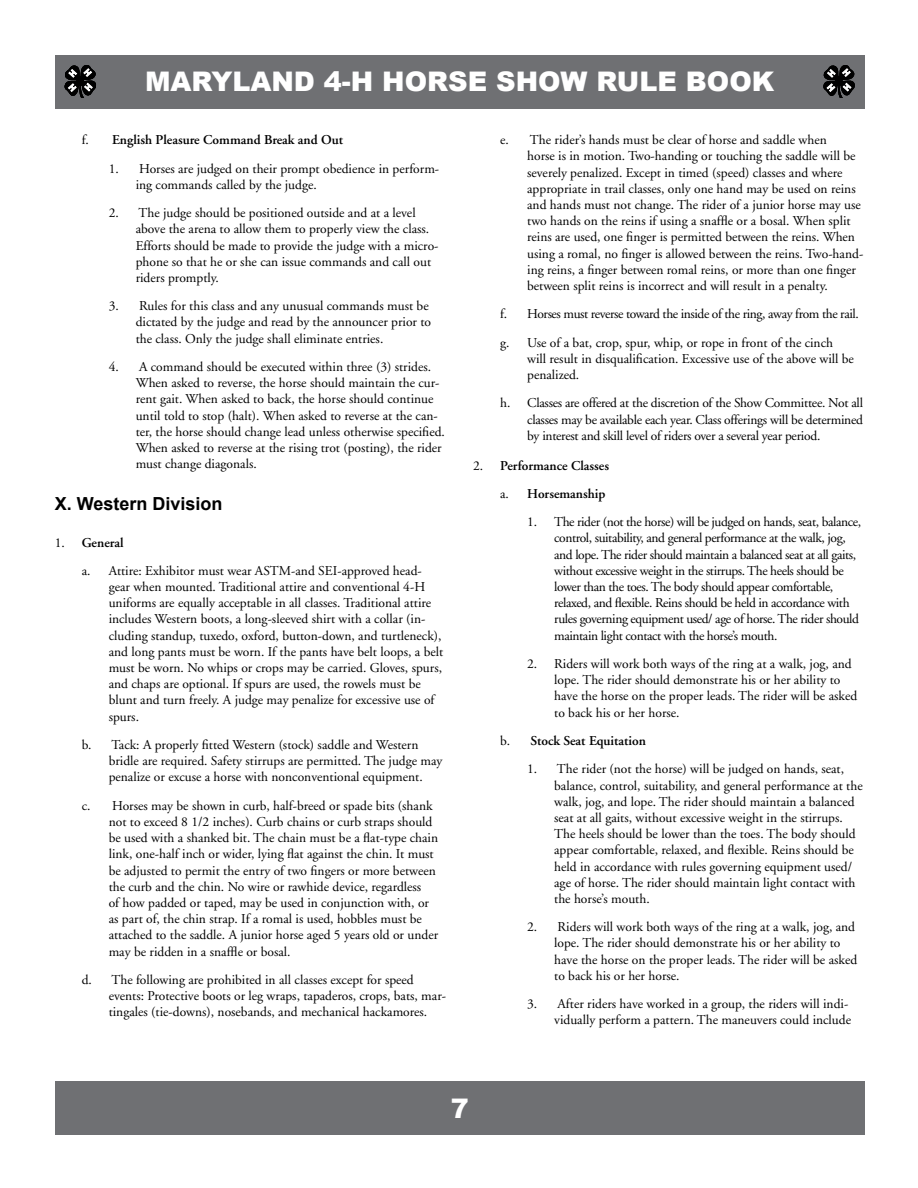
<style>
.page{position:relative;width:918px;height:1188px;background:#fff}
.page>*{position:absolute;margin:0;border:0;box-sizing:border-box;transform-origin:0 0}
.t1{font:900 27px "Arial";color:#fff}
.t2{font:700 18px "Arial";color:#000}
.t3{font:13.5px/16.2px "Adobe Garamond";color:#000}
.t4{font:13.5px/16.2px "Adobe Garamond";letter-spacing:-.03em;color:#000}
.t5{font:600 13.5px/28.3px "Adobe Garamond";color:#000;text-align:right}
.s1{font-weight:400}
.s2{font-weight:600}
</style>
<div class="page">
<div style="left:55px;top:55px;width:810px;height:53px;background:#6f7073"></div>
<svg style="left:823px;top:65px;width:32px;height:33px"></svg>
<svg style="left:64px;top:65px;width:32px;height:33px"></svg>
<div style="left:55px;top:1081px;width:810px;height:54px;background:#6f7073"></div>
<h1 class="t1" style="left:145px;top:67px;width:631px">MARYLAND 4-H HORSE SHOW RULE BOOK</h1>
<p class="t5" style="left:82px;top:126px;width:263px"><span class="s1">f.</span> English Pleasure Command Break and Out</p>
<p class="t3" style="left:136px;top:161px;width:305px;text-indent:-27px">1. Horses are judged on their prompt obedience in perform&shy;ing commands called by the judge.</p>
<p class="t3" style="left:136px;top:205px;width:304px;text-indent:-27px">2. The judge should be positioned outside and at a level above the arena to allow them to properly view the class.<br>Efforts should be made to provide the judge with a micro&shy;phone so that he or she can issue commands and call out riders promptly.</p>
<p class="t3" style="left:136px;top:298px;width:297px;text-indent:-27px">3. Rules for this class and any unusual commands must be dictated by the judge and read by the announcer prior to the class. Only the judge shall eliminate entries.</p>
<p class="t3" style="left:136px;top:359px;width:311px;text-indent:-27px">4. A command should be executed within three (3) strides.<br>When asked to reverse, the horse should maintain the cur&shy;rent gait. When asked to back, the horse should continue until told to stop (halt). When asked to reverse at the can&shy;ter, the horse should change lead unless otherwise specified.<br>When asked to reverse at the rising trot (posting), the rider must change diagonals.</p>
<h2 class="t2" style="left:55px;top:494px;width:169px">X. Western Division</h2>
<p class="t3" style="left:82px;top:528px;width:342px;line-height:28.3px;text-indent:-27px">1. <span class="s2">General<br></span>a. Attire: Exhibitor must wear ASTM-and SEI-approved head-</p>
<p class="t3" style="left:109px;top:579px;width:336px">gear when mounted. Traditional attire and conventional 4-H uniforms are equally acceptable in all classes. Traditional attire includes Western boots, a long-sleeved shirt with a collar (in&shy;cluding standup, tuxedo, oxford, button-down, and turtleneck), and long pants must be worn. If the pants have belt loops, a belt must be worn. No whips or crops may be carried. Gloves, spurs, and chaps are optional. If spurs are used, the rowels must be blunt and turn freely. A judge may penalize for excessive use of spurs.</p>
<p class="t3" style="left:109px;top:737px;width:335px;text-indent:-27px">b. Tack: A properly fitted Western (stock) saddle and Western bridle are required. Safety stirrups are permitted. The judge may penalize or excuse a horse with nonconventional equipment.</p>
<p class="t3" style="left:109px;top:798px;width:331px;text-indent:-27px">c. Horses may be shown in curb, half-breed or spade bits (shank not to exceed 8 1/2 inches). Curb chains or curb straps should be used with a shanked bit. The chain must be a flat-type chain link, one-half inch or wider, lying flat against the chin. It must be adjusted to permit the entry of two fingers or more between the curb and the chin. No wire or rawhide device, regardless<br>of how padded or taped, may be used in conjunction with, or as part of, the chin strap. If a romal is used, hobbles must be attached to the saddle. A junior horse aged 5 years old or under may be ridden in a snaffle or bosal.</p>
<p class="t3" style="left:109px;top:972px;width:339px;text-indent:-27px">d. The following are prohibited in all classes except for speed events: Protective boots or leg wraps, tapaderos, crops, bats, mar&shy;tingales (tie-downs), nosebands, and mechanical hackamores.</p>
<p class="t3" style="left:527px;top:132px;width:338px;text-indent:-27px">e. The rider’s hands must be clear of horse and saddle when<br>horse is in motion. Two-handing or touching the saddle will be severely penalized. Except in timed (speed) classes and where appropriate in trail classes, only one hand may be used on reins and hands must not change. The rider of a junior horse may use two hands on the reins if using a snaffle or a bosal. When split reins are used, one finger is permitted between the reins. When using a romal, no finger is allowed between the reins. Two-hand&shy;ing reins, a finger between romal reins, or more than one finger between split reins is incorrect and will result in a penalty.</p>
<p class="t4" style="left:500px;top:300px;width:360px;line-height:28.3px">f. Horses must reverse toward the inside of the ring, away from the rail. g. Use of a bat, crop, spur, whip, or rope in front of the cinch</p>
<p class="t3" style="left:527px;top:351px;width:328px">will result in disqualification. Excessive use of the above will be penalized.</p>
<p class="t3" style="left:527px;top:395px;width:337px;text-align:justify;text-indent:-27px">h. Classes are offered at the discretion of the Show Committee. Not all classes may be available each year. Class offerings will be determined by interest and skill level of riders over a several year period.</p>
<p class="t5" style="left:473px;top:451px;width:137px"><span class="s1">2.</span> Performance Classes <span class="s1">a.</span> Horsemanship</p>
<p class="t4" style="left:554px;top:514px;width:308px;text-indent:-27px">1. The rider (not the horse) will be judged on hands, seat, balance, control, suitability, and general performance at the walk, jog, and lope. The rider should maintain a balanced seat at all gaits, without excessive weight in the stirrups. The heels should be lower than the toes. The body should appear comfortable, relaxed, and flexible. Reins should be held in accordance with rules governing equipment used/ age of horse. The rider should maintain light contact with the horse’s mouth.</p>
<p class="t3" style="left:554px;top:656px;width:305px;text-indent:-27px">2. Riders will work both ways of the ring at a walk, jog, and lope. The rider should demonstrate his or her ability to have the horse on the proper leads. The rider will be asked to back his or her horse.</p>
<p class="t5" style="left:500px;top:727px;width:147px"><span class="s1">b.</span> Stock Seat Equitation</p>
<p class="t3" style="left:554px;top:761px;width:310px;text-indent:-27px">1. The rider (not the horse) will be judged on hands, seat, balance, control, suitability, and general performance at the walk, jog, and lope. The rider should maintain a balanced seat at all gaits, without excessive weight in the stirrups.<br>The heels should be lower than the toes. The body should appear comfortable, relaxed, and flexible. Reins should be held in accordance with rules governing equipment used/ age of horse. The rider should maintain light contact with the horse’s mouth.</p>
<p class="t3" style="left:554px;top:919px;width:305px;text-indent:-27px">2. Riders will work both ways of the ring at a walk, jog, and lope. The rider should demonstrate his or her ability to have the horse on the proper leads. The rider will be asked to back his or her horse.</p>
<p class="t3" style="left:527px;top:996px;width:325px;text-align:right">3. After riders have worked in a group, the riders will indi&shy;vidually perform a pattern. The maneuvers could include</p>
</div>
